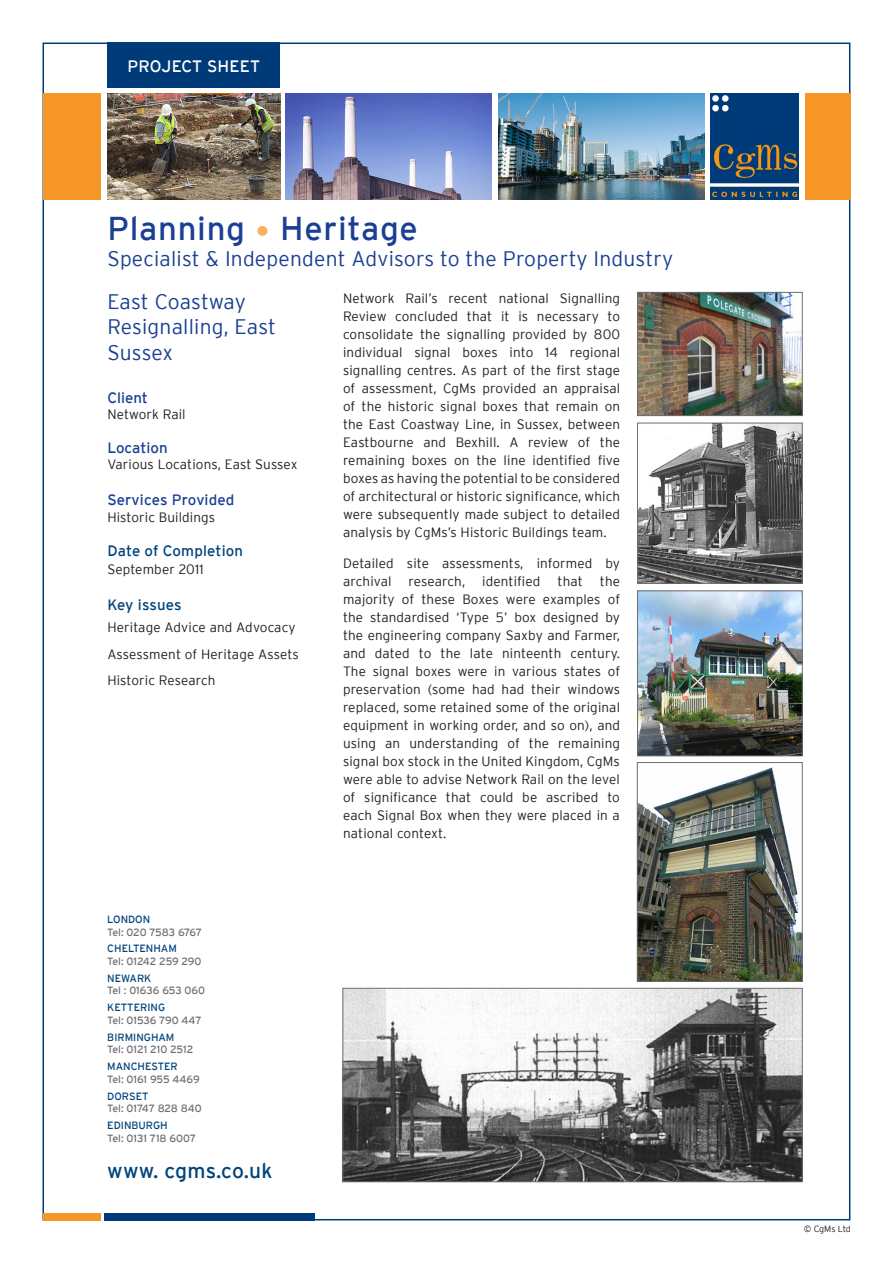
<style>
.page{position:relative;width:893px;height:1263px;background:#fff}
.page>*{position:absolute;margin:0;border:0;box-sizing:border-box;transform-origin:0 0}
.t1{font:33px "Interstate";letter-spacing:.025em;color:#1b3f94}
.t2{font:300 21px/25.2px "Interstate";letter-spacing:.01em;color:#1b3f94}
.t3{font:21px "Interstate";letter-spacing:.01em;color:#00447b}
.t4{font:16.5px "Interstate";letter-spacing:.01em;color:#fff}
.t5{font:15px "Interstate";color:#1b3f94}
.t6{font:15px "Interstate";letter-spacing:.01em;color:#00447b}
.t7{font:300 13.5px/18px "Interstate";letter-spacing:.01em;color:#231f20;text-align:justify}
.t8{font:10.5px "Interstate";letter-spacing:-.005em;color:#6f7073}
.t9{font:10.5px "Interstate";color:#00447b}
.t10{font:10.5px "Interstate";letter-spacing:-.03em;color:#6f7073}
.t11{font:300 9px "Interstate";letter-spacing:-.01em;color:#231f20}
.s1{color:#fab05f}
</style>
<div class="page">
<div style="left:43px;top:43px;width:807px;height:1177px;background:#fff;border:2px solid #003b79"></div>
<div style="left:107px;top:43px;width:173px;height:45px;background:#003b79"></div>
<svg style="left:97px;top:1213px;width:9px;height:8px"></svg>
<div style="left:104px;top:1213px;width:211px;height:7px;background:#003b79"></div>
<div style="left:43px;top:1213px;width:57px;height:7px;background:#f79727"></div>
<div style="left:805px;top:94px;width:45px;height:106px;background:#f79727"></div>
<img style="left:710px;top:94px;width:89px;height:106px">
<div style="left:43px;top:94px;width:57px;height:106px;background:#f79727"></div>
<img style="left:107px;top:94px;width:173px;height:106px">
<img style="left:498px;top:94px;width:206px;height:106px">
<img style="left:286px;top:94px;width:206px;height:106px">
<img style="left:344px;top:990px;width:457px;height:190px">
<div style="left:342px;top:988px;width:461px;height:194px;border:1px solid #6c6d70"></div>
<img style="left:639px;top:425px;width:162px;height:157px">
<div style="left:637px;top:423px;width:166px;height:161px;border:1px solid #6c6d70"></div>
<img style="left:639px;top:592px;width:162px;height:162px">
<div style="left:637px;top:590px;width:166px;height:166px;border:1px solid #6c6d70"></div>
<img style="left:639px;top:767px;width:162px;height:213px">
<div style="left:637px;top:762px;width:166px;height:220px;border:1px solid #6c6d70"></div>
<img style="left:639px;top:294px;width:162px;height:120px">
<div style="left:637px;top:292px;width:166px;height:124px;border:1px solid #6c6d70"></div>
<p class="t4" style="left:127px;top:57px;width:134px">PROJECT SHEET</p>
<p class="t1" style="left:107px;top:210px;width:312px">Planning <span class="s1">•</span> Heritage</p>
<p class="t2" style="left:107px;top:246px;width:567px">Specialist &amp; Independent Advisors to the Property Industry</p>
<p class="t2" style="left:107px;top:289px;width:170px">East Coastway<br>Resignalling, East<br>Sussex</p>
<p class="t5" style="left:107px;top:389px;width:42px">Client</p>
<p class="t7" style="left:107px;top:405px;width:80px">Network Rail</p>
<p class="t5" style="left:107px;top:439px;width:62px">Location</p>
<p class="t7" style="left:107px;top:455px;width:192px">Various Locations, East Sussex</p>
<p class="t5" style="left:107px;top:492px;width:129px">Services Provided</p>
<p class="t7" style="left:107px;top:508px;width:109px">Historic Buildings</p>
<p class="t6" style="left:107px;top:542px;width:137px">Date of Completion</p>
<p class="t7" style="left:107px;top:560px;width:98px">September 2011</p>
<p class="t6" style="left:107px;top:596px;width:76px">Key issues</p>
<p class="t7" style="left:107px;top:618px;width:190px">Heritage Advice and Advocacy</p>
<p class="t7" style="left:107px;top:645px;width:193px">Assessment of Heritage Assets</p>
<p class="t7" style="left:107px;top:671px;width:110px">Historic Research</p>
<p class="t9" style="left:107px;top:913px;width:44px">LONDON</p>
<p class="t10" style="left:107px;top:926px;width:96px">Tel: 020 7583 6767</p>
<p class="t9" style="left:107px;top:943px;width:71px">CHELTENHAM</p>
<p class="t8" style="left:107px;top:955px;width:96px">Tel: 01242 259 290</p>
<p class="t9" style="left:107px;top:972px;width:46px">NEWARK</p>
<p class="t8" style="left:107px;top:985px;width:99px">Tel : 01636 653 060</p>
<p class="t9" style="left:107px;top:1002px;width:59px">KETTERING</p>
<p class="t8" style="left:107px;top:1014px;width:96px">Tel: 01536 790 447</p>
<p class="t9" style="left:107px;top:1031px;width:69px">BIRMINGHAM</p>
<p class="t8" style="left:107px;top:1044px;width:88px">Tel: 0121 210 2512</p>
<p class="t9" style="left:107px;top:1060px;width:72px">MANCHESTER</p>
<p class="t8" style="left:107px;top:1073px;width:94px">Tel: 0161 955 4469</p>
<p class="t9" style="left:107px;top:1090px;width:43px">DORSET</p>
<p class="t8" style="left:107px;top:1103px;width:96px">Tel: 01747 828 840</p>
<p class="t9" style="left:107px;top:1119px;width:62px">EDINBURGH</p>
<p class="t8" style="left:107px;top:1132px;width:90px">Tel: 0131 718 6007</p>
<p class="t3" style="left:107px;top:1159px;width:167px">www. cgms.co.uk</p>
<p class="t7" style="left:343px;top:289px;width:279px">Network Rail’s recent national Signalling Review concluded that it is necessary to consolidate the signalling provided by 800 individual signal boxes into 14 regional signalling centres. As part of the first stage of assessment, CgMs provided an appraisal of the historic signal boxes that remain on the East Coastway Line, in Sussex, between Eastbourne and Bexhill. A review of the remaining boxes on the line identified five boxes as having the potential to be considered of architectural or historic significance, which were subsequently made subject to detailed analysis by CgMs’s Historic Buildings team.</p>
<p class="t7" style="left:343px;top:554px;width:279px">Detailed site assessments, informed by archival</p>
<p class="t7" style="left:343px;top:572px;width:279px;text-indent:257px">the majority of these Boxes were examples of the standardised ‘Type 5’ box designed by the engineering company Saxby and Farmer, and dated to the late ninteenth century.<br>The signal boxes were in various states of preservation (some had had their windows replaced, some retained some of the original equipment in working order, and so on), and using an understanding of the remaining signal box stock in the United Kingdom, CgMs were able to advise Network Rail on the level of significance that could be ascribed to each Signal Box when they were placed in a national context.</p>
<p class="t7" style="left:408px;top:572px;width:58px">research,</p>
<p class="t7" style="left:482px;top:572px;width:60px">identified</p>
<p class="t7" style="left:557px;top:572px;width:27px">that</p>
<p class="t11" style="left:804px;top:1224px;width:49px">© CgMs Ltd</p>
</div>
